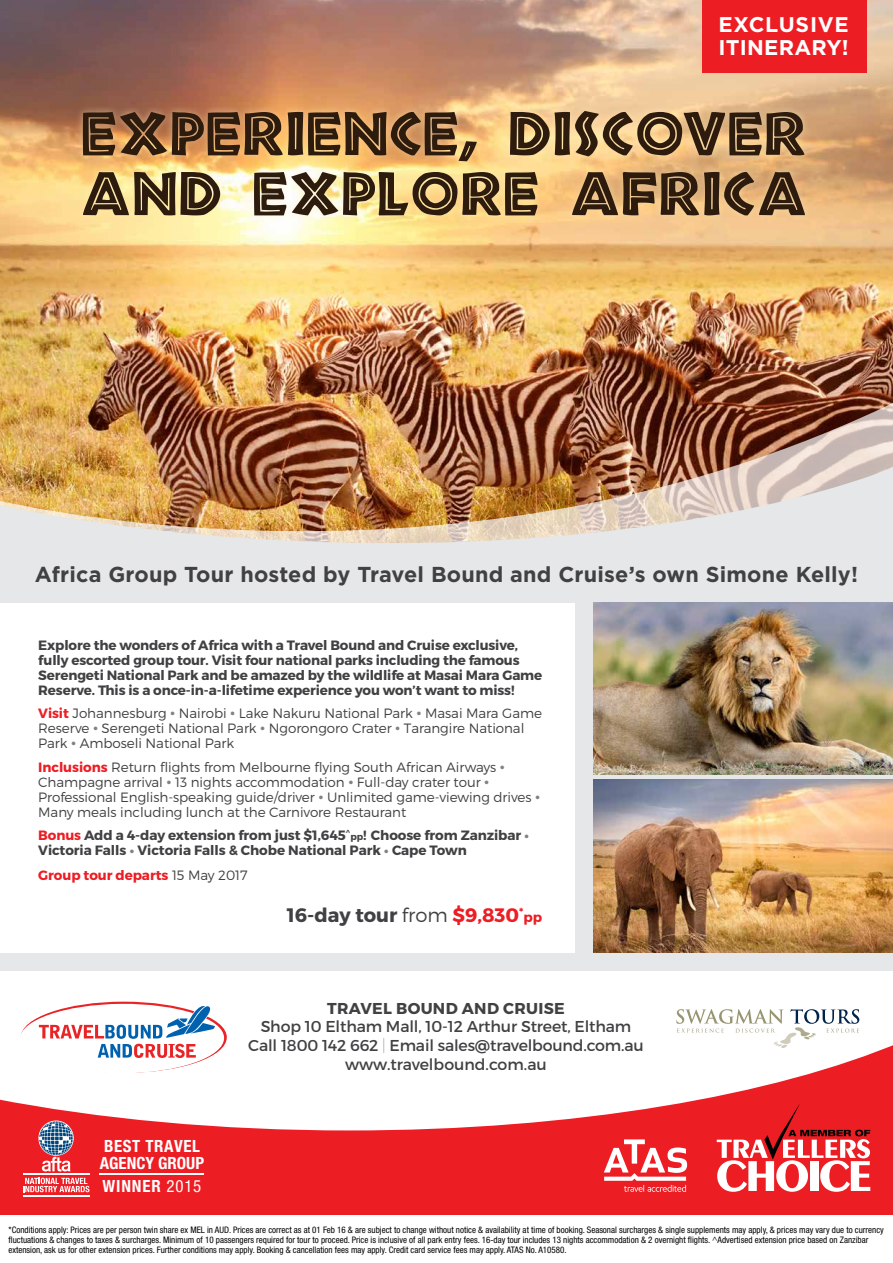
<style>
.page{position:relative;width:893px;height:1263px;background:#fff}
.page>*{position:absolute;margin:0;border:0;box-sizing:border-box;transform-origin:0 0}
.t1{font:57px/60px "African";letter-spacing:.01em;color:#2d1b0e}
.t2{font:700 21.6px "Gotham";letter-spacing:.01em;color:#414042}
.t3{font:700 21.3px/22.6px "Gotham";letter-spacing:.035em;color:#fff}
.t4{font:700 19.5px "Montserrat";color:#414042}
.t5{font:700 condensed 16.8px/16.4px "Helvetica Neue";color:#fff}
.t6{font:700 condensed 16.8px "Helvetica Neue";letter-spacing:.035em;color:#fff}
.t7{font:15.75px/18.6px "Montserrat";letter-spacing:-.01em;color:#414042;text-align:center}
.t8{font:700 15.75px "Montserrat";letter-spacing:.02em;color:#414042}
.t9{font:700 13.65px "Montserrat";color:#ed1d24}
.t10{font:300 13.5px/15px "Montserrat";letter-spacing:-.005em;color:#414042}
.t11{font:700 13.5px/15px "Montserrat";letter-spacing:-.01em;color:#414042}
.t12{font:700 13.5px "Montserrat";letter-spacing:-.005em;color:#ed1d24}
.t13{font:condensed 9px/9.8px "Helvetica Neue";color:#000}
.s1{font-weight:700;color:#ed1d24}
.s2{font-family:"Helvetica Neue";font-size:10.2px;color:#808285}
.s3{color:#ed1d24}
.s4{font-size:9.45px}
.s5{font-family:"Helvetica Neue";font-weight:300;font-size:10.2px;color:#808285}
.s6{font-weight:300;color:#414042}
.s7{font-weight:300}
.s8{font-weight:100}
.s9{font-weight:400}
</style>
<div class="page">
<img style="left:0;top:0;width:893px;height:373px">
<div style="left:0;top:607px;width:893px;height:538px;background:#e6e7e8"></div>
<div style="left:0;top:972px;width:893px;height:188px;background:#fff"></div>
<svg style="left:0;top:1045px;width:893px;height:170px;fill:#ed1d24"></svg>
<svg style="left:604px;top:1139px;width:83px;height:53px"></svg>
<svg style="left:38px;top:1120px;width:36px;height:36px"></svg>
<svg style="left:39px;top:1121px;width:34px;height:50px;background:#a67a8f"></svg>
<hr style="left:23px;top:1173px;width:66px;height:2px;background:#fff">
<svg style="left:23px;top:1178px;width:67px;height:14px"></svg>
<hr style="left:23px;top:1194px;width:66px;height:2px;background:#fff">
<hr style="left:100px;top:1173px;width:104px;height:2px;background:#fff">
<svg style="left:717px;top:1103px;width:153px;height:89px"></svg>
<div style="left:75px;top:104px;width:738px;height:119px;background:#ffecba;opacity:.5"></div>
<img style="left:0;top:373px;width:893px;height:92px">
<img style="left:0;top:465px;width:893px;height:179px">
<div style="left:0;top:603px;width:574px;height:349px;background:#fff"></div>
<div style="left:20px;top:1003px;width:204px;height:70px;background:#fff;border-radius:50%"></div>
<svg style="left:39px;top:1002px;width:176px;height:56px"></svg>
<img style="left:593px;top:779px;width:300px;height:173px">
<img style="left:593px;top:603px;width:300px;height:171px">
<svg style="left:676px;top:1009px;width:183px;height:39px"></svg>
<div style="left:702px;top:0;width:164px;height:72px;background:#ed1d24"></div>
<h3 class="t3" style="left:718px;top:13px;width:132px">Exclusive itinerary!</h3>
<h1 class="t1" style="left:80px;top:106px;width:729px">EXPERIENCE, DISCOVER<br>AND EXPLORE AFRICA</h1>
<h2 class="t2" style="left:35px;top:560px;width:825px">Africa Group Tour hosted by Travel Bound and Cruise’s own Simone Kelly!</h2>
<p class="t11" style="left:38px;top:638px;width:505px">Explore the wonders of Africa with a Travel Bound and Cruise exclusive, fully escorted group tour. Visit four national parks including the famous Serengeti National Park and be amazed by the wildlife at Masai Mara Game Reserve. This is a once-in-a-lifetime experience you won’t want to miss!</p>
<h3 class="t10" style="left:38px;top:706px;width:505px"><span class="s1">Visit</span> Johannesburg <span class="s2">•</span> Nairobi <span class="s2">•</span> Lake Nakuru National Park <span class="s2">•</span> Masai Mara Game<br>Reserve <span class="s2">•</span> Serengeti National Park <span class="s2">•</span> Ngorongoro Crater <span class="s2">•</span> Tarangire National<br>Park <span class="s2">•</span> Amboseli National Park</h3>
<p class="t10" style="left:38px;top:759px;width:503px"><span class="s1">Inclusions</span> Return flights from Melbourne flying South African Airways <span class="s2">• </span>Champagne arrival <span class="s2">•</span> 13 nights accommodation <span class="s2">•</span> Full-day crater tour <span class="s2">• </span>Professional English-speaking guide/driver <span class="s2">•</span> Unlimited game-viewing drives <span class="s2">• </span>Many meals including lunch at the Carnivore Restaurant</p>
<h3 class="t11" style="left:38px;top:828px;width:493px"><span class="s3">Bonus</span> Add a 4-day extension from just $1,645<sup>^</sup><span class="s4">pp</span>! Choose from Zanzibar <span class="s5">•<br></span>Victoria Falls <span class="s5">•</span> Victoria Falls &amp; Chobe National Park <span class="s5">•</span> Cape Town</h3>
<h3 class="t12" style="left:38px;top:867px;width:211px">Group tour departs <span class="s6">15 May 2017</span></h3>
<h3 class="t4" style="left:287px;top:903px;width:238px">16-day tour <span class="s7">from</span> <span class="s3">$9,830</span><sup>*</sup></h3>
<h3 class="t9" style="left:523px;top:909px;width:20px">pp</h3>
<h3 class="t8" style="left:327px;top:998px;width:239px">Travel Bound and Cruise</h3>
<h3 class="t7" style="left:248px;top:1017px;width:397px">Shop 10 Eltham Mall, 10-12 Arthur Street, Eltham<br>Call 1800 142 662 <span class="s8">|</span> Email sales@travelbound.com.au www.travelbound.com.au</h3>
<h3 class="t5" style="left:100px;top:1138px;width:106px">BEST TRAVEL<br>AGENCY GROUP</h3>
<h3 class="t6" style="left:103px;top:1176px;width:100px">WINNER <span class="s9">2015</span></h3>
<p class="t13" style="left:9px;top:1225px;width:877px">*Conditions apply: Prices are per person twin share ex MEL in AUD. Prices are correct as at 01 Feb 16 &amp; are subject to change without notice &amp; availability at time of booking. Seasonal surcharges &amp; single supplements may apply, &amp; prices may vary due to currency fluctuations &amp; changes to taxes &amp; surcharges. Minimum of 10 passengers required for tour to proceed. Price is inclusive of all park entry fees. 16-day tour includes 13 nights accommodation &amp; 2 overnight flights. ^Advertised extension price based on Zanzibar extension, ask us for other extension prices. Further conditions may apply. Booking &amp; cancellation fees may apply. Credit card service fees may apply. ATAS No. A10580.</p>
</div>
